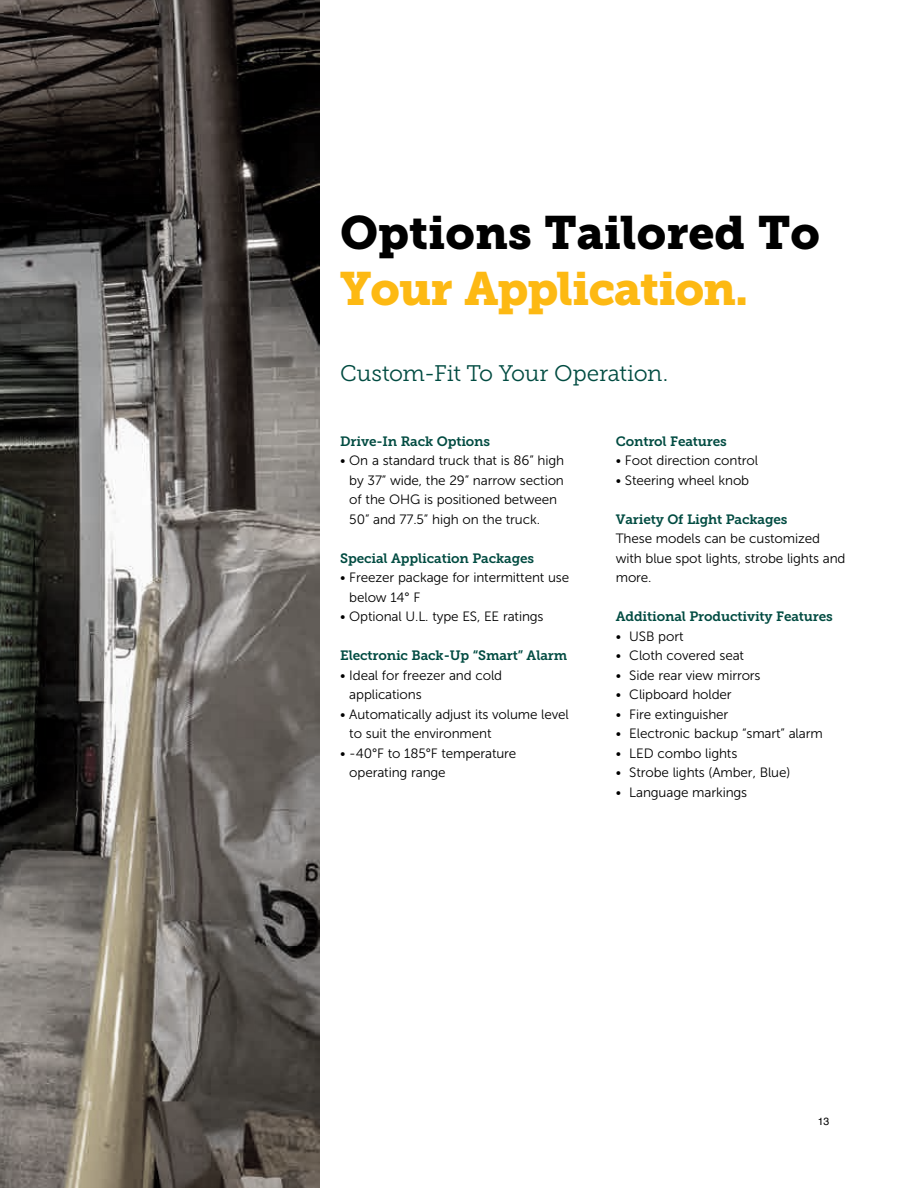
<style>
.page{position:relative;width:918px;height:1188px;background:#fff}
.page>*{position:absolute;margin:0;border:0;box-sizing:border-box;transform-origin:0 0}
.t1{font:46.5px "Museo Slab 900";color:#000}
.t2{font:46.5px "Museo Slab 900";letter-spacing:-.02em;color:#fdb913}
.t3{font:22.5px "Museo JH Slab 300";letter-spacing:-.01em;color:#004b41}
.t4{font:13.5px/19.5px "Museo Sans 300";letter-spacing:-.01em;color:#000}
.t5{font:13.5px "Museo Slab 700";letter-spacing:-.01em;color:#004b41}
.t6{font:10.5px "Helvetica";color:#000}
</style>
<div class="page">
<svg style="left:0;top:0;width:320px;height:1188px;background:#5e5a55"></svg>
<h1 class="t1" style="left:340px;top:205px;width:481px">Options Tailored To</h1>
<h1 class="t2" style="left:340px;top:261px;width:410px">Your Application.</h1>
<h2 class="t3" style="left:340px;top:361px;width:330px">Custom-Fit To Your Operation.</h2>
<p class="t5" style="left:340px;top:434px;width:152px">Drive-In Rack Options</p>
<p class="t4" style="left:349px;top:451px;width:216px;text-indent:-9px">• On a standard truck that is 86” high by 37” wide, the 29” narrow section of the OHG is positioned between 50” and 77.5” high on the truck.</p>
<p class="t5" style="left:340px;top:551px;width:196px">Special Application Packages</p>
<p class="t4" style="left:349px;top:568px;width:221px;text-indent:-9px">• Freezer package for intermittent use below 14° F</p>
<p class="t4" style="left:340px;top:607px;width:205px">• Optional U.L. type ES, EE ratings</p>
<p class="t5" style="left:340px;top:648px;width:229px">Electronic Back-Up “Smart” Alarm</p>
<p class="t4" style="left:349px;top:666px;width:154px;text-indent:-9px">• Ideal for freezer and cold applications</p>
<p class="t4" style="left:349px;top:705px;width:221px;text-indent:-9px">• Automatically adjust its volume level to suit the environment</p>
<p class="t4" style="left:349px;top:744px;width:169px;text-indent:-9px">• -40°F to 185°F temperature operating range</p>
<p class="t5" style="left:616px;top:434px;width:113px">Control Features</p>
<p class="t4" style="left:616px;top:451px;width:144px">• Foot direction control</p>
<p class="t4" style="left:616px;top:471px;width:135px">• Steering wheel knob</p>
<p class="t5" style="left:616px;top:512px;width:173px">Variety Of Light Packages</p>
<p class="t4" style="left:616px;top:529px;width:231px">These models can be customized with blue spot lights, strobe lights and more.</p>
<p class="t5" style="left:616px;top:609px;width:219px">Additional Productivity Features</p>
<p class="t4" style="left:616px;top:627px;width:69px">• USB port</p>
<p class="t4" style="left:616px;top:646px;width:130px">• Cloth covered seat</p>
<p class="t4" style="left:616px;top:666px;width:146px">• Side rear view mirrors</p>
<p class="t4" style="left:616px;top:685px;width:117px">• Clipboard holder</p>
<p class="t4" style="left:616px;top:705px;width:114px">• Fire extinguisher</p>
<p class="t4" style="left:616px;top:724px;width:208px">• Electronic backup “smart” alarm</p>
<p class="t4" style="left:616px;top:744px;width:123px">• LED combo lights</p>
<p class="t4" style="left:616px;top:763px;width:176px">• Strobe lights (Amber, Blue)</p>
<p class="t4" style="left:616px;top:783px;width:133px">• Language markings</p>
<p class="t6" style="left:818px;top:1113px;width:13px">13</p>
</div>
